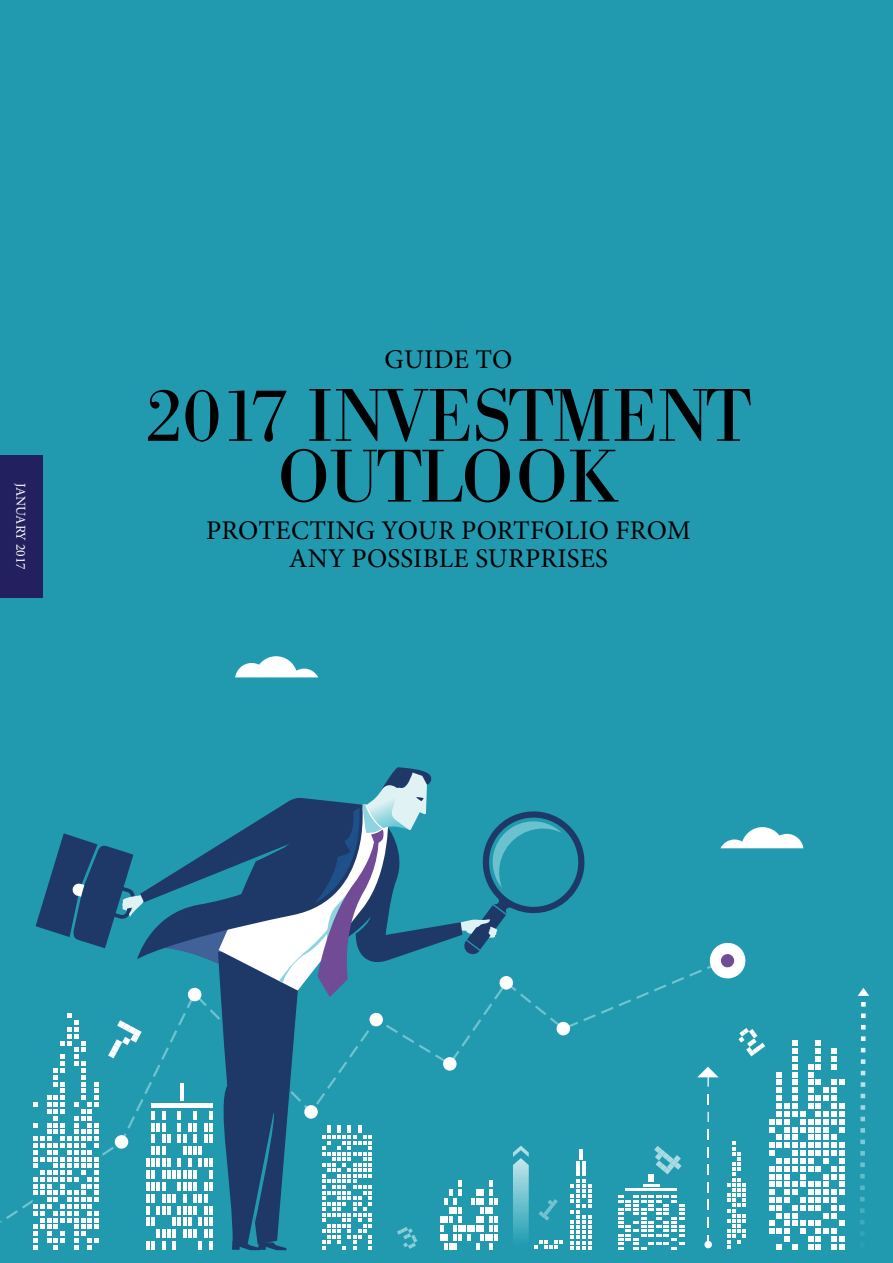
<style>
.page{position:relative;width:893px;height:1263px;background:#fff}
.page>*{position:absolute;margin:0;border:0;box-sizing:border-box;transform-origin:0 0}
.t1{font:73.35px/60.8px "Bodoni BE";letter-spacing:-.02em;color:#000;text-align:center}
.t2{font:27px/28.5px "Minion Pro";letter-spacing:.01em;color:#000;text-align:center}
.t3{font:13.5px "Minion Pro";color:#fff}
</style>
<div class="page">
<div style="left:1px;top:0;width:892px;height:1263px;background:#219ab0"></div>
<svg style="left:708px;top:942px;width:38px;height:37px"></svg>
<svg style="left:618px;top:1195px;width:66px;height:54px"></svg>
<hr style="left:626px;top:1188px;width:51px;height:3px;background:#fff">
<hr style="left:643px;top:1184px;width:17px;height:3px;background:#fff">
<div style="left:649px;top:1174px;width:5px;height:8px;background:#fff"></div>
<svg style="left:720px;top:827px;width:83px;height:21px"></svg>
<svg style="left:235px;top:656px;width:83px;height:21px"></svg>
<svg style="left:707px;top:1200px;width:2px;height:10px"></svg>
<svg style="left:707px;top:1165px;width:2px;height:10px"></svg>
<svg style="left:707px;top:1182px;width:2px;height:10px"></svg>
<svg style="left:707px;top:1235px;width:2px;height:6px"></svg>
<svg style="left:707px;top:1217px;width:2px;height:10px"></svg>
<svg style="left:707px;top:1094px;width:2px;height:10px"></svg>
<svg style="left:707px;top:1112px;width:2px;height:10px"></svg>
<svg style="left:707px;top:1129px;width:2px;height:10px"></svg>
<svg style="left:707px;top:1147px;width:2px;height:10px"></svg>
<svg style="left:697px;top:1067px;width:22px;height:20px"></svg>
<div style="left:704px;top:1241px;width:8px;height:7px;background:#fff;border-radius:50%"></div>
<svg style="left:860px;top:1231px;width:4px;height:5px"></svg>
<svg style="left:860px;top:1220px;width:4px;height:4px"></svg>
<svg style="left:860px;top:1208px;width:5px;height:5px"></svg>
<svg style="left:860px;top:1197px;width:5px;height:4px"></svg>
<svg style="left:860px;top:1185px;width:5px;height:5px"></svg>
<svg style="left:860px;top:1174px;width:5px;height:4px"></svg>
<svg style="left:860px;top:1162px;width:5px;height:5px"></svg>
<svg style="left:860px;top:1151px;width:5px;height:4px"></svg>
<svg style="left:860px;top:1139px;width:5px;height:5px"></svg>
<svg style="left:860px;top:1128px;width:5px;height:5px"></svg>
<svg style="left:860px;top:1116px;width:5px;height:5px"></svg>
<svg style="left:860px;top:1105px;width:5px;height:5px"></svg>
<svg style="left:861px;top:1094px;width:4px;height:4px"></svg>
<svg style="left:861px;top:1082px;width:4px;height:5px"></svg>
<svg style="left:861px;top:1071px;width:4px;height:4px"></svg>
<svg style="left:861px;top:1059px;width:4px;height:5px"></svg>
<svg style="left:861px;top:1048px;width:4px;height:4px"></svg>
<svg style="left:861px;top:1036px;width:4px;height:5px"></svg>
<svg style="left:861px;top:1025px;width:5px;height:4px"></svg>
<svg style="left:861px;top:1013px;width:5px;height:5px"></svg>
<svg style="left:861px;top:1002px;width:5px;height:4px"></svg>
<svg style="left:858px;top:988px;width:11px;height:8px"></svg>
<svg style="left:654px;top:1146px;width:28px;height:28px"></svg>
<svg style="left:727px;top:1028px;width:117px;height:221px"></svg>
<svg style="left:33px;top:767px;width:559px;height:483px"></svg>
<div style="left:0;top:455px;width:43px;height:143px;background:#22205f"></div>
<p class="t3" style="left:30px;top:483px;width:88px;rotate:90deg">JANUARY 2017</p>
<p class="t2" style="left:385px;top:346px;width:129px">GUIDE TO</p>
<h1 class="t1" style="left:145px;top:388px;width:608px">2017 INVESTMENT<br>OUTLOOK</h1>
<p class="t2" style="left:206px;top:516px;width:486px">PROTECTING YOUR PORTFOLIO FROM<br>ANY POSSIBLE SURPRISES</p>
</div>
